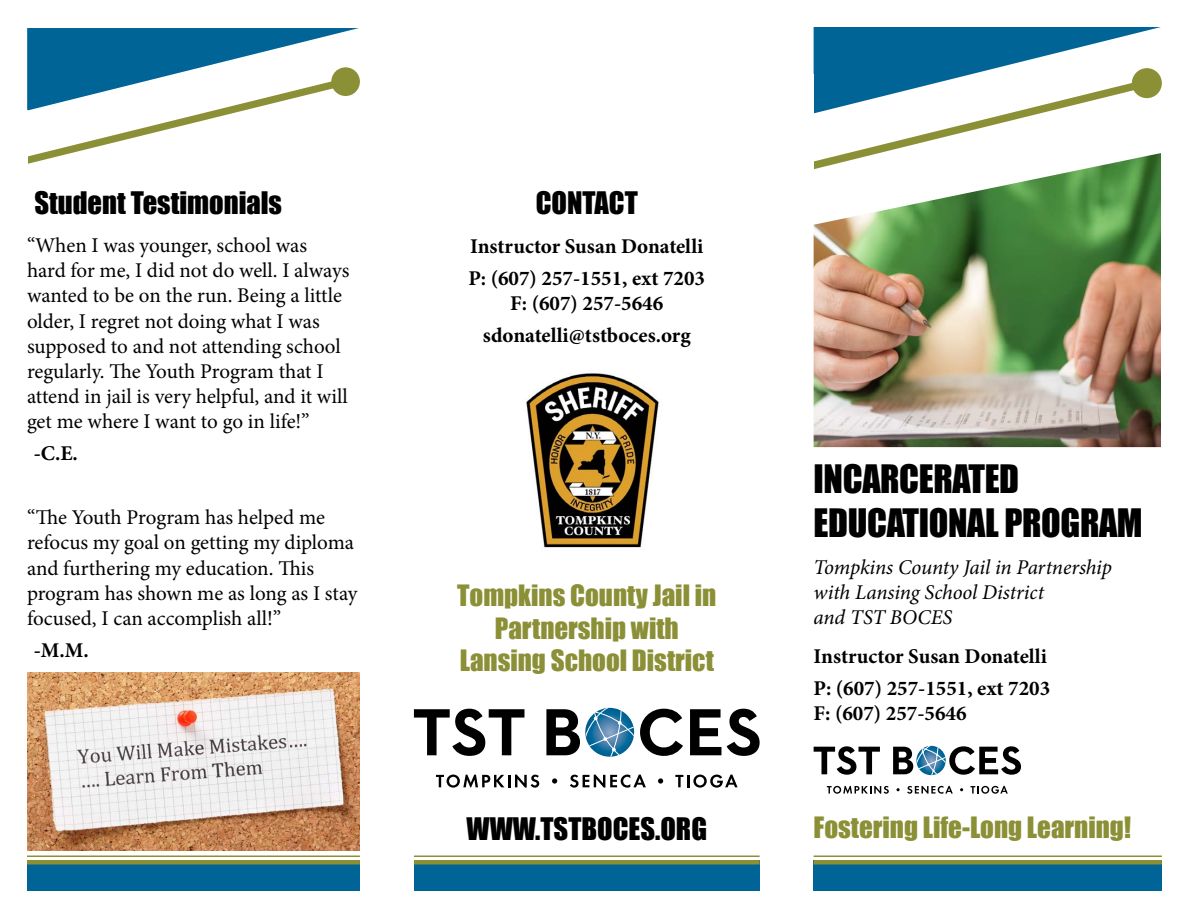
<style>
.page{position:relative;width:1188px;height:918px;background:#fff}
.page>*{position:absolute;margin:0;border:0;box-sizing:border-box;transform-origin:0 0}
.t1{font:36px/43.2px "Impact";letter-spacing:-.01em;color:#000}
.t2{font:28.5px "Impact";color:#000}
.t3{font:27px/32.4px "Impact";color:#8b9037;text-align:center}
.t4{font:21px/25.2px "Minion Pro";letter-spacing:-.005em;color:#000}
.t5{font:700 21px/32px "Minion Pro";color:#000}
.t6{font:italic 21px/25.2px "Minion Pro";letter-spacing:-.01em;color:#000}
</style>
<div class="page">
<svg style="left:436px;top:775px;width:103px;height:13px"></svg>
<svg style="left:552px;top:778px;width:5px;height:6px"></svg>
<svg style="left:570px;top:775px;width:76px;height:13px"></svg>
<svg style="left:658px;top:778px;width:5px;height:6px"></svg>
<svg style="left:675px;top:775px;width:63px;height:13px"></svg>
<svg style="left:414px;top:709px;width:110px;height:47px"></svg>
<svg style="left:546px;top:708px;width:137px;height:49px"></svg>
<svg style="left:690px;top:709px;width:31px;height:46px"></svg>
<svg style="left:727px;top:709px;width:33px;height:47px"></svg>
<svg style="left:813px;top:27px;width:348px;height:126px"></svg>
<div style="left:1132px;top:68px;width:30px;height:30px;background:#8b9037;border-radius:50%"></div>
<div style="left:727px;top:75px;width:87px;height:159px;background:#fff"></div>
<div style="left:814px;top:861px;width:348px;height:30px;background:#006496"></div>
<hr style="left:814px;top:856px;width:348px;height:1px;background:#8b9037">
<div style="left:814px;top:860px;width:348px;height:5px;background:#8b9037"></div>
<div style="left:414px;top:861px;width:346px;height:30px;background:#006496"></div>
<hr style="left:414px;top:856px;width:346px;height:1px;background:#8b9037">
<div style="left:414px;top:860px;width:346px;height:5px;background:#8b9037"></div>
<div style="left:27px;top:861px;width:333px;height:30px;background:#006496"></div>
<hr style="left:27px;top:856px;width:333px;height:1px;background:#8b9037">
<div style="left:27px;top:860px;width:333px;height:5px;background:#8b9037"></div>
<svg style="left:27px;top:28px;width:332px;height:136px"></svg>
<div style="left:331px;top:67px;width:29px;height:29px;background:#8b9037;border-radius:50%"></div>
<img style="left:814px;top:153px;width:347px;height:294px">
<img style="left:27px;top:673px;width:333px;height:177px">
<svg style="left:827px;top:786px;width:62px;height:8px"></svg>
<svg style="left:896px;top:788px;width:4px;height:3px"></svg>
<svg style="left:907px;top:786px;width:46px;height:8px"></svg>
<svg style="left:970px;top:786px;width:38px;height:8px"></svg>
<svg style="left:814px;top:746px;width:66px;height:29px"></svg>
<svg style="left:893px;top:746px;width:128px;height:30px"></svg>
<img style="left:526px;top:373px;width:133px;height:175px">
<h2 class="t2" style="left:34px;top:181px;width:249px">Student Testimonials</h2>
<p class="t4" style="left:27px;top:233px;width:324px">“When I was younger, school was hard for me, I did not do well. I always wanted to be on the run. Being a little older, I regret not doing what I was supposed to and not attending school regularly. The Youth Program that I attend in jail is very helpful, and it will get me where I want to go in life!”</p>
<p class="t5" style="left:34px;top:437px;width:46px">-C.E.</p>
<p class="t4" style="left:27px;top:505px;width:332px">“The Youth Program has helped me refocus my goal on getting my diploma and furthering my education. This program has shown me as long as I stay focused, I can accomplish all!”</p>
<p class="t5" style="left:34px;top:634px;width:57px">-M.M.</p>
<h2 class="t2" style="left:536px;top:181px;width:104px">CONTACT</h2>
<p class="t5" style="left:468px;top:230px;width:238px">Instructor Susan Donatelli<br>P: (607) 257-1551, ext 7203</p>
<p class="t5" style="left:483px;top:287px;width:209px;text-align:center">F: (607) 257-5646 sdonatelli@tstboces.org</p>
<p class="t3" style="left:457px;top:579px;width:261px">Tompkins County Jail in<br>Partnership with<br>Lansing School District</p>
<h1 class="t1" style="left:814px;top:457px;width:331px">INCARCERATED<br>EDUCATIONAL PROGRAM</h1>
<p class="t6" style="left:814px;top:554px;width:300px">Tompkins County Jail in Partnership with Lansing School District<br>and TST BOCES</p>
<p class="t5" style="left:814px;top:640px;width:238px">Instructor Susan Donatelli<br>P: (607) 257-1551, ext 7203</p>
<p class="t5" style="left:814px;top:697px;width:154px">F: (607) 257-5646</p>
<h2 class="t2" style="left:467px;top:807px;width:242px">WWW.TSTBOCES.ORG</h2>
<p class="t3" style="left:814px;top:811px;width:319px">Fostering Life-Long Learning!</p>
</div>
